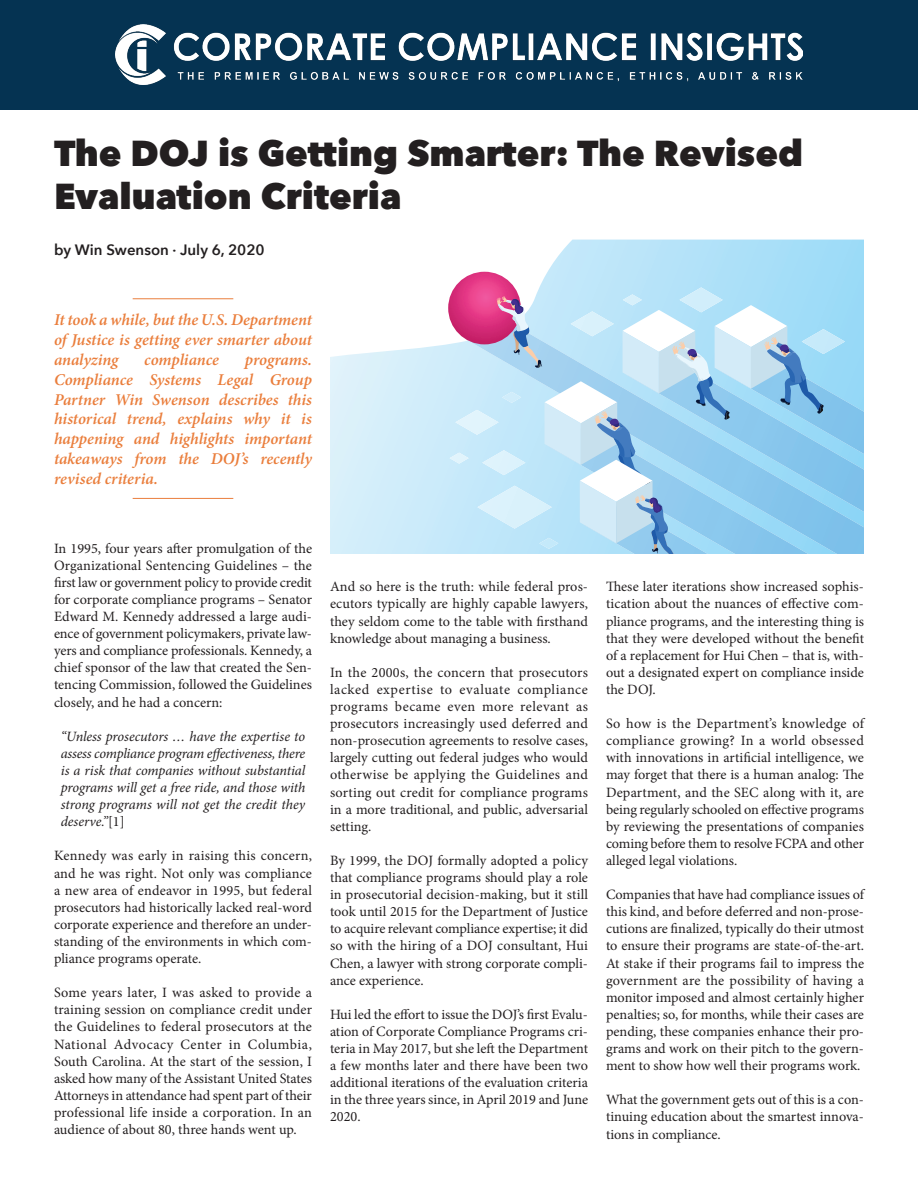
<style>
.page{position:relative;width:918px;height:1188px;background:#fff}
.page>*{position:absolute;margin:0;border:0;box-sizing:border-box;transform-origin:0 0}
.t1{font:800 36px/43.2px "Avenir Next";color:#231f20}
.Subhead{font:italic 600 16.5px/19.8px "Minion Pro";letter-spacing:-.005em;color:#ea7e3c;text-align:justify}
.Author_Date{font:600 15px "Avenir Next";color:#231f20}
.t2{font:14.25px/17.1px "Minion Pro";letter-spacing:-.005em;color:#231f20;text-align:justify}
.t3{font:italic 14.25px/17.1px "Minion Pro";letter-spacing:-.005em;color:#231f20;text-align:justify}
.s1{font-style:normal}
</style>
<div class="page">
<div style="left:0;top:0;width:918px;height:109px;background:#053352"></div>
<img style="left:115px;top:25px;width:688px;height:59px">
<svg style="left:330px;top:240px;width:534px;height:314px"></svg>
<svg style="left:448px;top:272px;width:73px;height:72px"></svg>
<svg style="left:450px;top:287px;width:414px;height:267px;background:#afd4ef"></svg>
<hr style="left:133px;top:298px;width:100px;height:1px;background:#ea7e3c">
<hr style="left:133px;top:498px;width:100px;height:1px;background:#ea7e3c">
<p class="t1" style="left:54px;top:132px;width:751px">The DOJ is Getting Smarter: The Revised<br>Evaluation Criteria</p>
<p class="Author_Date" style="left:54px;top:236px;width:212px">by Win Swenson · July 6, 2020</p>
<p class="Subhead" style="left:54px;top:310px;width:260px">It took a while, but the U.S. Department of Justice is getting ever smarter about analyzing</p>
<p class="Subhead" style="left:144px;top:350px;width:76px">compliance</p>
<p class="Subhead" style="left:54px;top:350px;width:260px;text-indent:191px">programs.<br>Compliance Systems Legal Group Partner Win Swenson describes this historical trend, explains why it is happening and highlights important takeaways from the DOJ’s recently revised criteria.</p>
<p class="t2" style="left:54px;top:540px;width:260px">In 1995, four years after promulgation of the Organizational Sentencing Guidelines – the first law or government policy to provide credit for corporate compliance programs – Senator Edward M. Kennedy addressed a large audi&shy;ence of government policymakers, private law&shy;yers and compliance professionals. Kennedy, a chief sponsor of the law that created the Sen&shy;tencing Commission, followed the Guidelines closely, and he had a concern:</p>
<p class="t3" style="left:61px;top:728px;width:246px">“Unless prosecutors … have the expertise to assess compliance program effectiveness, there is a risk that companies without substantial programs will get a free ride, and those with strong programs will not get the credit they deserve.”<span class="s1">[1]</span></p>
<p class="t2" style="left:54px;top:847px;width:260px">Kennedy was early in raising this concern, and he was right. Not only was compliance a new area of endeavor in 1995, but federal prosecutors had historically lacked real-word corporate experience and therefore an under&shy;standing of the environments in which com&shy;pliance programs operate.</p>
<p class="t2" style="left:54px;top:984px;width:260px">Some years later, I was asked to provide a training session on compliance credit under the Guidelines to federal prosecutors at the National Advocacy Center in Columbia, South Carolina. At the start of the session, I asked how many of the Assistant United States Attorneys in attendance had spent part of their professional life inside a corporation. In an audience of about 80, three hands went up.</p>
<p class="t2" style="left:330px;top:578px;width:260px">And so here is the truth: while federal pros&shy;ecutors typically are highly capable lawyers, they seldom come to the table with firsthand knowledge about managing a business.</p>
<p class="t2" style="left:330px;top:664px;width:260px">In the 2000s, the concern that prosecutors lacked expertise to evaluate compliance programs became even more relevant as prosecutors increasingly used deferred and non-prosecution agreements to resolve cases, largely cutting out federal judges who would otherwise be applying the Guidelines and sorting out credit for compliance programs in a more traditional, and public, adversarial setting.</p>
<p class="t2" style="left:330px;top:852px;width:260px">By 1999, the DOJ formally adopted a policy that compliance programs should play a role in prosecutorial decision-making, but it still took until 2015 for the Department of Justice to acquire relevant compliance expertise; it did so with the hiring of a DOJ consultant, Hui Chen, a lawyer with strong corporate compli&shy;ance experience.</p>
<p class="t2" style="left:330px;top:1006px;width:260px">Hui led the effort to issue the DOJ’s first Evalu&shy;ation of Corporate Compliance Programs cri&shy;teria in May 2017, but she left the Department a few months later and there have been two additional iterations of the evaluation criteria in the three years since, in April 2019 and June 2020.</p>
<p class="t2" style="left:606px;top:578px;width:260px">These later iterations show increased sophis&shy;tication about the nuances of effective com&shy;pliance programs, and the interesting thing is that they were developed without the benefit of a replacement for Hui Chen – that is, with&shy;out a designated expert on compliance inside the DOJ.</p>
<p class="t2" style="left:606px;top:715px;width:260px">So how is the Department’s knowledge of compliance growing? In a world obsessed with innovations in artificial intelligence, we may forget that there is a human analog: The Department, and the SEC along with it, are being regularly schooled on effective programs by reviewing the presentations of companies coming before them to resolve FCPA and other alleged legal violations.</p>
<p class="t2" style="left:606px;top:886px;width:260px">Companies that have had compliance issues of this kind, and before deferred and non-prose&shy;cutions are finalized, typically do their utmost to ensure their programs are state-of-the-art.<br>At stake if their programs fail to impress the government are the possibility of having a monitor imposed and almost certainly higher penalties; so, for months, while their cases are pending, these companies enhance their pro&shy;grams and work on their pitch to the govern&shy;ment to show how well their programs work.</p>
<p class="t2" style="left:606px;top:1091px;width:260px">What the government gets out of this is a con&shy;tinuing education about the smartest innova&shy;tions in compliance.</p>
</div>
